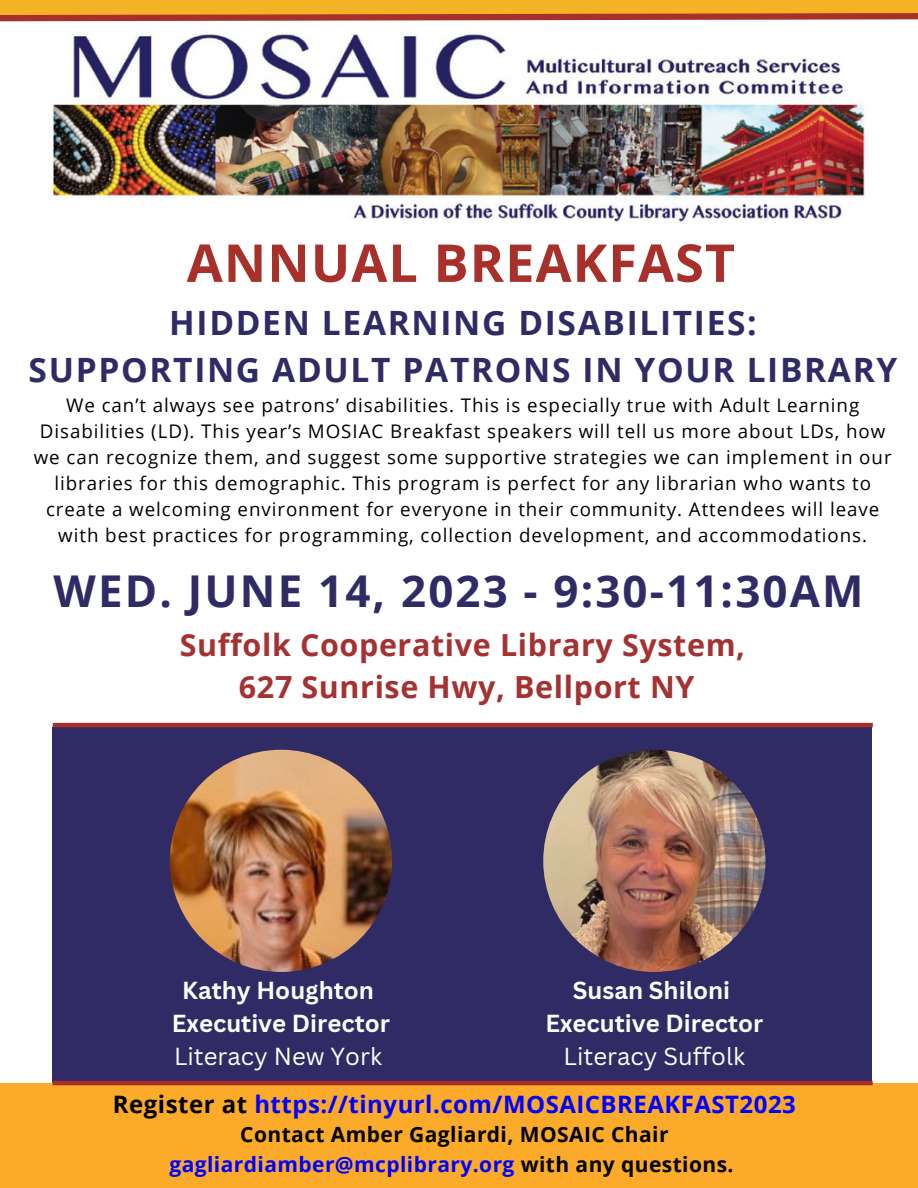
<style>
.page{position:relative;width:918px;height:1188px;background:#fff}
.page>*{position:absolute;margin:0;border:0;box-sizing:border-box;transform-origin:0 0}
.t1{font:700 52.2px "Open Sans";letter-spacing:.02em;color:#a8302b}
.t2{font:700 43.8px "Open Sans";letter-spacing:.05em;color:#302a65}
.t3{font:700 33.45px "Open Sans";letter-spacing:.05em;color:#302a65}
.t4{font:700 30.45px "Open Sans";letter-spacing:.02em;color:#a43232}
.t5{font:700 24px "Canva Sans";color:#fff}
.t6{font:700 24px "Open Sans";letter-spacing:.02em;color:#00f}
.t7{font:24px "Canva Sans";color:#fff}
.t8{font:700 21px "Open Sans";letter-spacing:.02em;color:#00f}
.t9{font:700 21px "Open Sans";letter-spacing:.02em;color:#000}
.t10{font:18.75px/25.8px "Open Sans";letter-spacing:.05em;color:#000;text-align:center}
.s1{color:#000}
</style>
<div class="page">
<img style="left:51px;top:29px;width:819px;height:196px">
<div style="left:53px;top:727px;width:819px;height:356px;background:#302a65"></div>
<img style="left:543px;top:750px;width:222px;height:222px;border-radius:50%">
<svg style="left:0;top:0;width:918px;height:29px"></svg>
<div style="left:0;top:1083px;width:918px;height:105px;background:#fbaa29"></div>
<hr style="left:53px;top:1081px;width:820px;height:4px;background:#a8302b">
<hr style="left:53px;top:723px;width:820px;height:4px;background:#a8302b">
<img style="left:170px;top:750px;width:222px;height:222px;border-radius:50%">
<p class="t1" style="left:187px;top:226px;width:550px">ANNUAL BREAKFAST</p>
<p class="t3" style="left:169px;top:300px;width:589px">HIDDEN LEARNING DISABILITIES:</p>
<p class="t3" style="left:29px;top:346px;width:870px">SUPPORTING ADULT PATRONS IN YOUR LIBRARY</p>
<p class="t10" style="left:34px;top:392px;width:859px">We can’t always see patrons’ disabilities. This is especially true with Adult Learning Disabilities (LD). This year’s MOSIAC Breakfast speakers will tell us more about LDs, how we can recognize them, and suggest some supportive strategies we can implement in our libraries for this demographic. This program is perfect for any librarian who wants to create a welcoming environment for everyone in their community. Attendees will leave with best practices for programming, collection development, and accommodations.</p>
<p class="t2" style="left:54px;top:561px;width:811px">WED. JUNE 14, 2023 - 9:30-11:30AM</p>
<p class="t4" style="left:180px;top:624px;width:567px">Suffolk Cooperative Library System,</p>
<p class="t4" style="left:239px;top:665px;width:457px">627 Sunrise Hwy, Bellport NY</p>
<p class="t5" style="left:182px;top:974px;width:193px">Kathy Houghton</p>
<p class="t5" style="left:172px;top:1006px;width:220px">Executive Director</p>
<p class="t7" style="left:174px;top:1039px;width:210px">Literacy New York</p>
<p class="t5" style="left:573px;top:974px;width:159px">Susan Shiloni</p>
<p class="t5" style="left:545px;top:1006px;width:220px">Executive Director</p>
<p class="t7" style="left:564px;top:1039px;width:183px">Literacy Suffolk</p>
<p class="t6" style="left:113px;top:1087px;width:684px"><span class="s1">Register at</span> https://tinyurl.com/MOSAICBREAKFAST2023</p>
<p class="t9" style="left:240px;top:1120px;width:430px">Contact Amber Gagliardi, MOSAIC Chair</p>
<p class="t8" style="left:169px;top:1149px;width:566px">gagliardiamber@mcplibrary.org <span class="s1">with any questions.</span></p>
</div>
